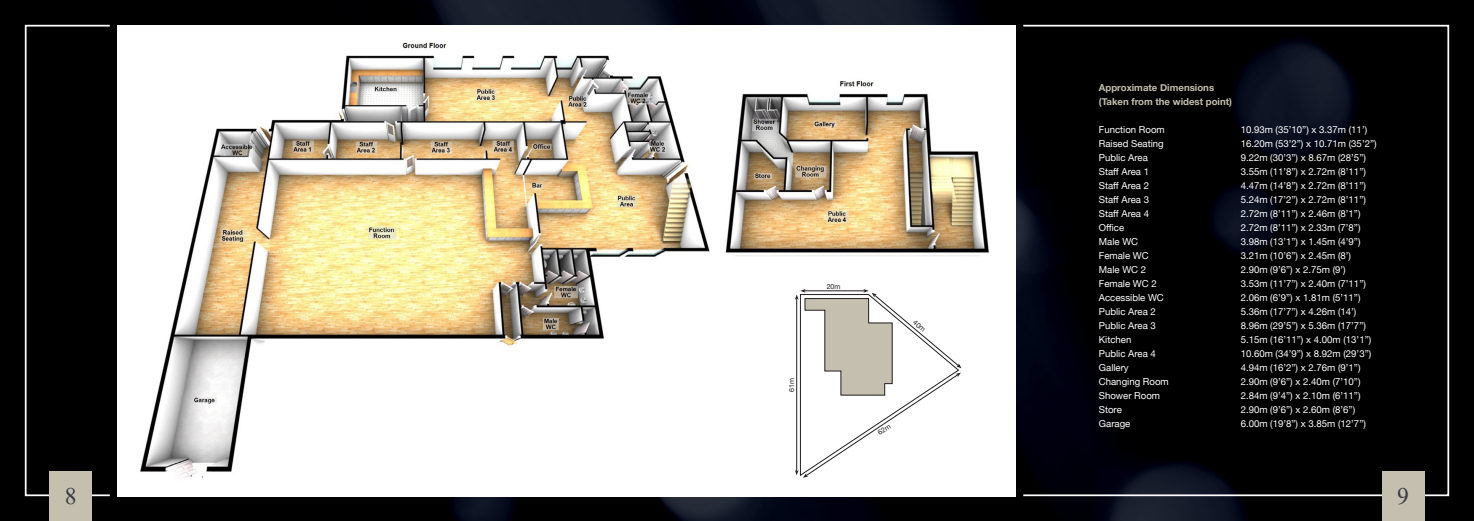
<style>
.page{position:relative;width:1474px;height:521px;background:#fff}
.page>*{position:absolute;margin:0;border:0;box-sizing:border-box;transform-origin:0 0}
.t1{font:23.62px "Times New Roman";color:#373b46}
.t2{font:9.62px "Helvetica Neue";color:#fff}
.t3{font:700 9.62px/14px "Helvetica Neue";color:#c5bfaf}
.t4{font:7px "Helvetica Neue";color:#231f20}
</style>
<div class="page">
<img style="left:0;top:0;width:1473px;height:521px">
<div style="left:25px;top:25px;width:86px;height:471px;border:2px solid #fff"></div>
<div style="left:1022px;top:25px;width:427px;height:471px;border:2px solid #fff"></div>
<div style="left:50px;top:471px;width:42px;height:50px;background:#c5bfaf"></div>
<div style="left:1381px;top:471px;width:43px;height:50px;background:#c5bfaf"></div>
<div style="left:117px;top:25px;width:898px;height:471px;background:#fff"></div>
<img style="left:725px;top:81px;width:264px;height:175px">
<img style="left:140px;top:42px;width:570px;height:436px">
<svg style="left:795px;top:289px;width:166px;height:189px"></svg>
<p class="t4" style="left:826px;top:281px;width:15px">20m</p>
<p class="t4" style="left:786px;top:392px;width:15px;rotate:-90deg">61m</p>
<p class="t3" style="left:1098px;top:81px;width:135px">Approximate Dimensions (Taken from the widest point)</p>
<p class="t2" style="left:1098px;top:123px;width:67px">Function Room</p>
<p class="t2" style="left:1240px;top:123px;width:128px">10.93m (35’10”) x 3.37m (11’)</p>
<p class="t2" style="left:1098px;top:137px;width:66px">Raised Seating</p>
<p class="t2" style="left:1240px;top:137px;width:137px">16.20m (53’2”) x 10.71m (35’2”)</p>
<p class="t2" style="left:1098px;top:151px;width:51px">Public Area</p>
<p class="t2" style="left:1240px;top:151px;width:127px">9.22m (30’3”) x 8.67m (28’5”)</p>
<p class="t2" style="left:1098px;top:165px;width:52px">Staff Area 1</p>
<p class="t2" style="left:1240px;top:165px;width:127px">3.55m (11’8”) x 2.72m (8’11”)</p>
<p class="t2" style="left:1098px;top:179px;width:52px">Staff Area 2</p>
<p class="t2" style="left:1240px;top:179px;width:127px">4.47m (14’8”) x 2.72m (8’11”)</p>
<p class="t2" style="left:1098px;top:193px;width:52px">Staff Area 3</p>
<p class="t2" style="left:1240px;top:193px;width:127px">5.24m (17’2”) x 2.72m (8’11”)</p>
<p class="t2" style="left:1098px;top:207px;width:52px">Staff Area 4</p>
<p class="t2" style="left:1240px;top:207px;width:121px">2.72m (8’11”) x 2.46m (8’1”)</p>
<p class="t2" style="left:1098px;top:221px;width:27px">Office</p>
<p class="t2" style="left:1240px;top:221px;width:121px">2.72m (8’11”) x 2.33m (7’8”)</p>
<p class="t2" style="left:1098px;top:235px;width:41px">Male WC</p>
<p class="t2" style="left:1240px;top:235px;width:121px">3.98m (13’1”) x 1.45m (4’9”)</p>
<p class="t2" style="left:1098px;top:249px;width:51px">Female WC</p>
<p class="t2" style="left:1240px;top:249px;width:112px">3.21m (10’6”) x 2.45m (8’)</p>
<p class="t2" style="left:1098px;top:263px;width:49px">Male WC 2</p>
<p class="t2" style="left:1240px;top:263px;width:107px">2.90m (9’6”) x 2.75m (9’)</p>
<p class="t2" style="left:1098px;top:277px;width:59px">Female WC 2</p>
<p class="t2" style="left:1240px;top:277px;width:127px">3.53m (11’7”) x 2.40m (7’11”)</p>
<p class="t2" style="left:1098px;top:291px;width:67px">Accessible WC</p>
<p class="t2" style="left:1240px;top:291px;width:121px">2.06m (6’9”) x 1.81m (5’11”)</p>
<p class="t2" style="left:1098px;top:305px;width:59px">Public Area 2</p>
<p class="t2" style="left:1240px;top:305px;width:117px">5.36m (17’7”) x 4.26m (14’)</p>
<p class="t2" style="left:1098px;top:319px;width:59px">Public Area 3</p>
<p class="t2" style="left:1240px;top:319px;width:127px">8.96m (29’5”) x 5.36m (17’7”)</p>
<p class="t2" style="left:1098px;top:333px;width:34px">Kitchen</p>
<p class="t2" style="left:1240px;top:333px;width:132px">5.15m (16’11”) x 4.00m (13’1”)</p>
<p class="t2" style="left:1098px;top:347px;width:59px">Public Area 4</p>
<p class="t2" style="left:1240px;top:347px;width:132px">10.60m (34’9”) x 8.92m (29’3”)</p>
<p class="t2" style="left:1098px;top:361px;width:31px">Gallery</p>
<p class="t2" style="left:1240px;top:361px;width:121px">4.94m (16’2”) x 2.76m (9’1”)</p>
<p class="t2" style="left:1098px;top:375px;width:71px">Changing Room</p>
<p class="t2" style="left:1240px;top:375px;width:121px">2.90m (9’6”) x 2.40m (7’10”)</p>
<p class="t2" style="left:1098px;top:389px;width:63px">Shower Room</p>
<p class="t2" style="left:1240px;top:389px;width:121px">2.84m (9’4”) x 2.10m (6’11”)</p>
<p class="t2" style="left:1098px;top:403px;width:24px">Store</p>
<p class="t2" style="left:1240px;top:403px;width:116px">2.90m (9’6”) x 2.60m (8’6”)</p>
<p class="t2" style="left:1098px;top:417px;width:33px">Garage</p>
<p class="t2" style="left:1240px;top:417px;width:127px">6.00m (19’8”) x 3.85m (12’7”)</p>
<h1 class="t1" style="left:65px;top:479px;width:13px">8</h1>
<h1 class="t1" style="left:1397px;top:479px;width:13px">9</h1>
</div>
